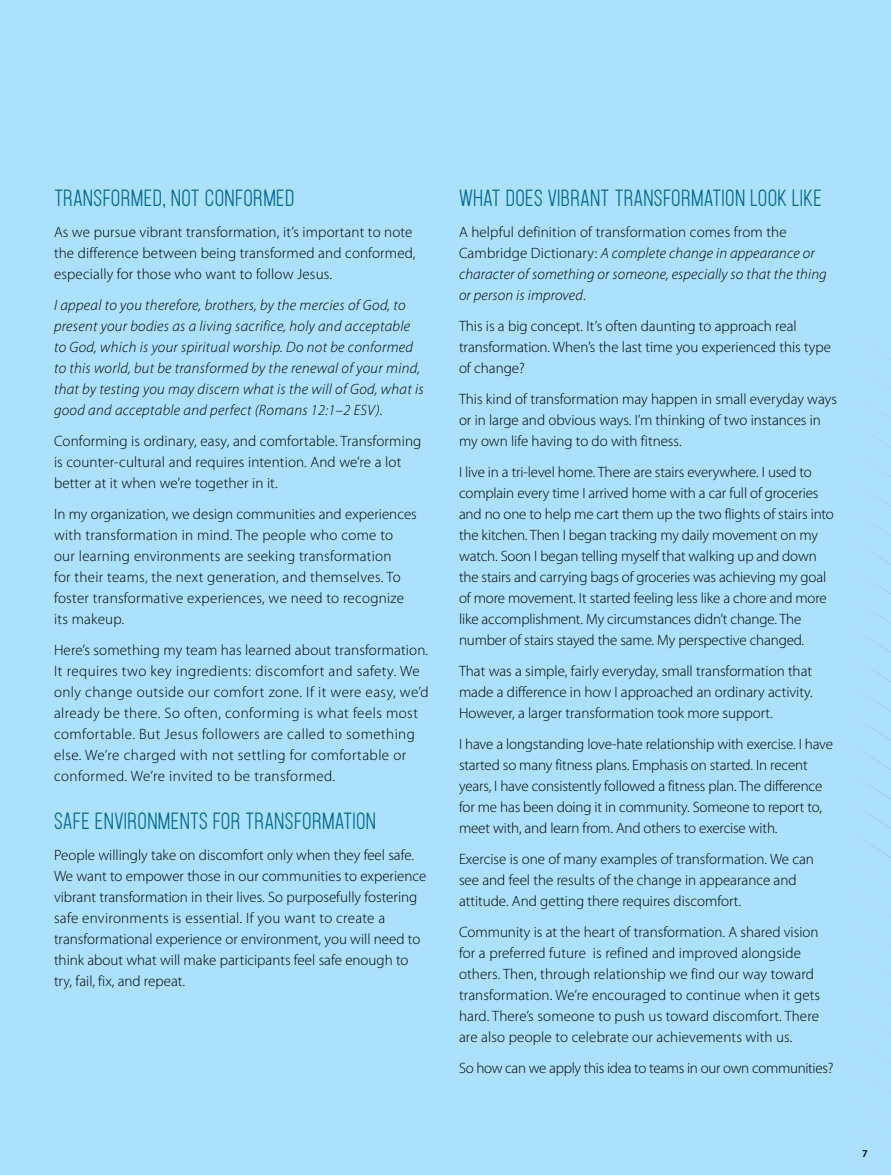
<style>
.page{position:relative;width:891px;height:1175px;background:#fff}
.page>*{position:absolute;margin:0;border:0;box-sizing:border-box;transform-origin:0 0}
.t1{font:21px "Carson";letter-spacing:.02em;color:#006993}
.t2{font:300 15px/21px "Myriad Pro";color:#000}
.t3{font:italic 300 15px/21px "Myriad Pro";letter-spacing:.02em;color:#000}
.t4{font:300 15px/21px "Myriad Pro";letter-spacing:.03em;color:#000}
.t5{font:300 15px/21px "Myriad Pro";letter-spacing:.02em;color:#000}
.t6{font:300 15px "Myriad Pro";letter-spacing:-.02em;color:#000}
.t7{font:600 10.5px "Myriad Pro";color:#000}
.s1{font-style:normal}
</style>
<div class="page">
<div style="left:0;top:0;width:891px;height:1174px;background:#abe1fa"></div>
<svg style="left:864px;top:386px;width:27px;height:765px"></svg>
<h1 class="t1" style="left:54px;top:184px;width:242px">TRANSFORMED, NOT CONFORMED</h1>
<p class="t2" style="left:54px;top:221px;width:363px">As we pursue vibrant transformation, it’s important to note the difference between being transformed and conformed, especially for those who want to follow Jesus.</p>
<p class="t3" style="left:54px;top:294px;width:371px">I appeal to you therefore, brothers, by the mercies of God, to present your bodies as a living sacrifice, holy and acceptable to God, which is your spiritual worship. Do not be conformed to this world, but be transformed by the renewal of your mind, that by testing you may discern what is the will of God, what is good and acceptable and perfect (Romans 12:1–2 ESV).</p>
<p class="t2" style="left:54px;top:430px;width:369px">Conforming is ordinary, easy, and comfortable. Transforming is counter-cultural and requires intention. And we’re a lot better at it when we’re together in it.</p>
<p class="t5" style="left:54px;top:503px;width:364px">In my organization, we design communities and experiences with transformation in mind. The people who come to our learning environments are seeking transformation<br>for their teams, the next generation, and themselves. To foster transformative experiences, we need to recognize its makeup.</p>
<p class="t4" style="left:54px;top:639px;width:376px">Here’s something my team has learned about transformation.<br>It requires two key ingredients: discomfort and safety. We only change outside our comfort zone. If it were easy, we’d already be there. So often, conforming is what feels most comfortable. But Jesus followers are called to something else. We’re charged with not settling for comfortable or conformed. We’re invited to be transformed.</p>
<h1 class="t1" style="left:54px;top:807px;width:324px">SAFE ENVIRONMENTS FOR TRANSFORMATION</h1>
<p class="t2" style="left:54px;top:844px;width:374px">People willingly take on discomfort only when they feel safe.<br>We want to empower those in our communities to experience vibrant transformation in their lives. So purposefully fostering safe environments is essential. If you want to create a transformational experience or environment, you will need to think about what will make participants feel safe enough to try, fail, fix, and repeat.</p>
<h1 class="t1" style="left:459px;top:184px;width:373px">WHAT DOES VIBRANT TRANSFORMATION LOOK LIKE?</h1>
<p class="t3" style="left:459px;top:221px;width:369px"><span class="s1">A helpful definition of transformation comes from the Cambridge Dictionary:</span> A complete change in appearance or character of something or someone, especially so that the thing or person is improved<span class="s1">.</span></p>
<p class="t2" style="left:459px;top:315px;width:374px">This is a big concept. It’s often daunting to approach real transformation. When’s the last time you experienced this type of change?</p>
<p class="t2" style="left:459px;top:388px;width:380px">This kind of transformation may happen in small everyday ways or in large and obvious ways. I’m thinking of two instances in my own life having to do with fitness.</p>
<p class="t2" style="left:459px;top:461px;width:376px">I live in a tri-level home. There are stairs everywhere. I used to complain every time I arrived home with a car full of groceries and no one to help me cart them up the two flights of stairs into the kitchen. Then I began tracking my daily movement on my watch. Soon I began telling myself that walking up and down the stairs and carrying bags of groceries was achieving my goal of more movement. It started feeling less like a chore and more like accomplishment. My circumstances didn’t change. The number of stairs stayed the same. My perspective changed.</p>
<p class="t2" style="left:459px;top:660px;width:355px;text-align:justify">That was a simple, fairly everyday, small transformation that made a difference in how I approached an ordinary activity.<br>However, a larger transformation took more support.</p>
<p class="t2" style="left:459px;top:733px;width:376px">I have a longstanding love-hate relationship with exercise. I have started so many fitness plans. Emphasis on started. In recent years, I have consistently followed a fitness plan. The difference for me has been doing it in community. Someone to report to, meet with, and learn from. And others to exercise with.</p>
<p class="t2" style="left:459px;top:848px;width:357px">Exercise is one of many examples of transformation. We can see and feel the results of the change in appearance and attitude. And getting there requires discomfort.</p>
<p class="t2" style="left:459px;top:921px;width:363px">Community is at the heart of transformation. A shared vision for a preferred future is refined and improved alongside others. Then, through relationship we find our way toward transformation. We’re encouraged to continue when it gets hard. There’s someone to push us toward discomfort. There are also people to celebrate our achievements with us.</p>
<p class="t6" style="left:459px;top:1059px;width:376px">So how can we apply this idea to teams in our own communities?</p>
<p class="t7" style="left:862px;top:1147px;width:7px">7</p>
</div>
